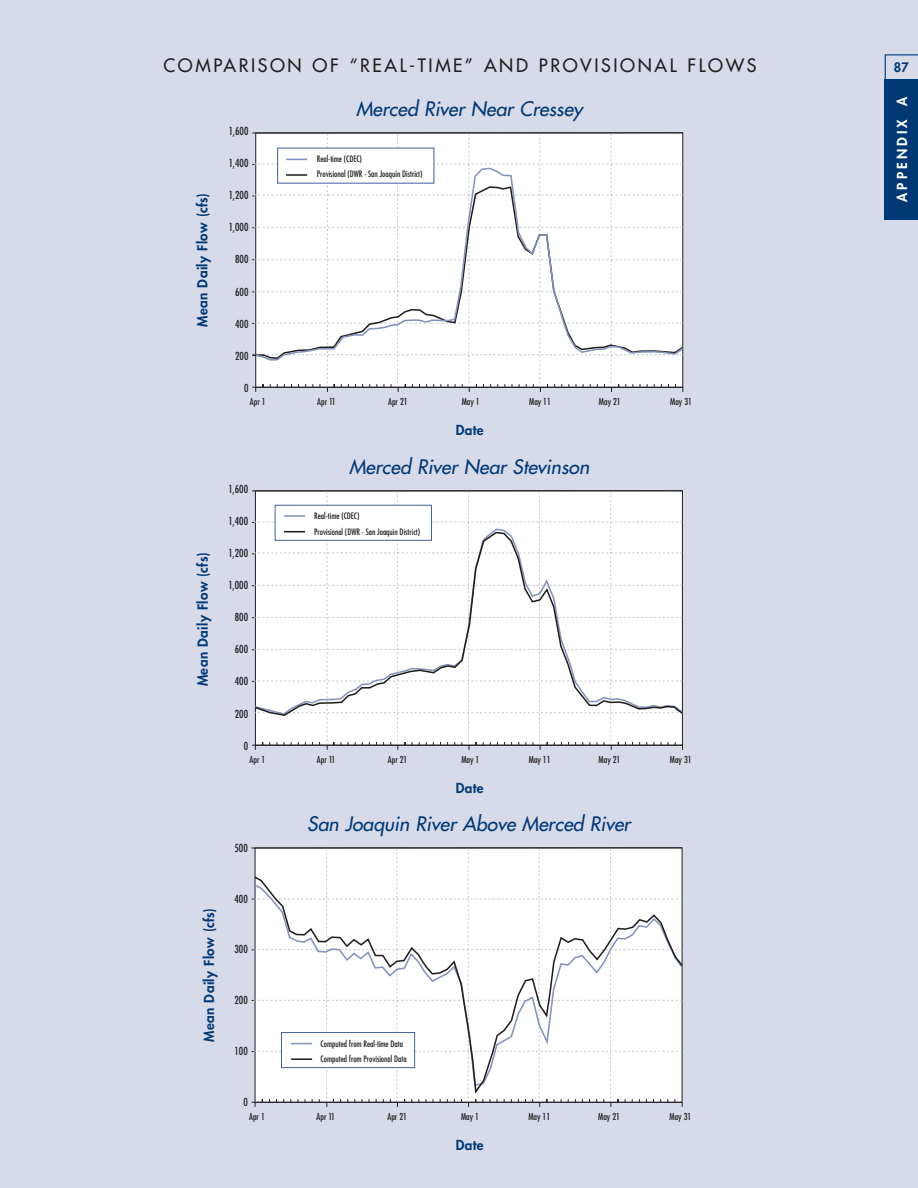
<style>
.page{position:relative;width:918px;height:1188px;background:#d7dae9}
.page>*{position:absolute;margin:0;border:0;box-sizing:border-box;transform-origin:0 0}
.t1{font:italic 19.5px "Futura";color:#003876}
.t2{font:18px "Futura";letter-spacing:.145em;color:#231f20}
.t3{font:800 13.5px "Futura";letter-spacing:.03em;color:#003876}
.t4{font:800 13.5px "Futura";letter-spacing:.23em;color:#fff}
.t5{font:800 12.75px "Futura";color:#003876}
.t6{font:condensed 10.8px "Futura";color:#231f20}
.t7{font:condensed 9.3px "Futura";color:#231f20}
.t8{font:condensed 8.7px/15.1px "Futura";color:#231f20}
</style>
<div class="page">
<svg style="left:885px;top:54px;width:33px;height:166px;background:#1e4e86"></svg>
<svg style="left:252px;top:133px;width:432px;height:259px;background:#f4f4f6"></svg>
<hr style="left:252px;top:490px;width:430px;height:1px;background:#231f20">
<svg style="left:252px;top:491px;width:431px;height:259px;background:#f6f6f7"></svg>
<hr style="left:284px;top:515px;width:21px;height:2px;background:#8592bb">
<svg style="left:252px;top:848px;width:431px;height:259px;background:#f5f5f6"></svg>
<h2 class="t2" style="left:163px;top:56px;width:595px">COMPARISON OF “REAL-TIME” AND PROVISIONAL FLOWS</h2>
<h3 class="t3" style="left:196px;top:327px;width:135px;rotate:-90deg">Mean Daily Flow (cfs)</h3>
<h3 class="t3" style="left:197px;top:686px;width:135px;rotate:-90deg">Mean Daily Flow (cfs)</h3>
<p class="t6" style="left:229px;top:126px;width:21px">1,600</p>
<p class="t6" style="left:229px;top:158px;width:21px">1,400</p>
<p class="t6" style="left:229px;top:190px;width:21px">1,200</p>
<p class="t6" style="left:229px;top:222px;width:21px">1,000</p>
<p class="t6" style="left:235px;top:255px;width:15px">800</p>
<p class="t6" style="left:235px;top:287px;width:15px">600</p>
<p class="t6" style="left:235px;top:319px;width:15px">400</p>
<p class="t6" style="left:235px;top:351px;width:15px">200</p>
<p class="t6" style="left:244px;top:383px;width:6px">0</p>
<h1 class="t1" style="left:356px;top:99px;width:228px">Merced River Near Cressey</h1>
<p class="t8" style="left:317px;top:152px;width:107px">Real-time (CDEC)<br>Provisional (DWR - San Joaquin District)</p>
<p class="t7" style="left:250px;top:397px;width:17px">Apr 1</p>
<p class="t7" style="left:317px;top:397px;width:20px">Apr 11</p>
<p class="t7" style="left:388px;top:397px;width:21px">Apr 21</p>
<p class="t7" style="left:462px;top:397px;width:20px">May 1</p>
<p class="t7" style="left:529px;top:397px;width:23px">May 11</p>
<p class="t7" style="left:599px;top:397px;width:23px">May 21</p>
<p class="t7" style="left:670px;top:397px;width:23px">May 31</p>
<h3 class="t3" style="left:456px;top:424px;width:29px">Date</h3>
<p class="t6" style="left:229px;top:484px;width:21px">1,600</p>
<p class="t6" style="left:229px;top:516px;width:21px">1,400</p>
<p class="t6" style="left:229px;top:548px;width:21px">1,200</p>
<p class="t6" style="left:229px;top:580px;width:21px">1,000</p>
<p class="t6" style="left:235px;top:612px;width:15px">800</p>
<p class="t6" style="left:235px;top:644px;width:15px">600</p>
<p class="t6" style="left:235px;top:677px;width:15px">400</p>
<p class="t6" style="left:235px;top:709px;width:15px">200</p>
<p class="t6" style="left:244px;top:741px;width:6px">0</p>
<h1 class="t1" style="left:349px;top:457px;width:242px">Merced River Near Stevinson</h1>
<p class="t8" style="left:314px;top:509px;width:107px">Real-time (CDEC)<br>Provisional (DWR - San Joaquin District)</p>
<p class="t7" style="left:250px;top:755px;width:17px">Apr 1</p>
<p class="t7" style="left:317px;top:755px;width:20px">Apr 11</p>
<p class="t7" style="left:388px;top:755px;width:21px">Apr 21</p>
<p class="t7" style="left:461px;top:755px;width:20px">May 1</p>
<p class="t7" style="left:529px;top:755px;width:23px">May 11</p>
<p class="t7" style="left:599px;top:755px;width:23px">May 21</p>
<p class="t7" style="left:670px;top:755px;width:23px">May 31</p>
<h3 class="t3" style="left:456px;top:781px;width:29px">Date</h3>
<p class="t6" style="left:234px;top:843px;width:15px">500</p>
<h1 class="t1" style="left:307px;top:815px;width:325px">San Joaquin River Above Merced River</h1>
<h3 class="t3" style="left:203px;top:1042px;width:135px;rotate:-90deg">Mean Daily Flow (cfs)</h3>
<p class="t6" style="left:234px;top:894px;width:15px">400</p>
<p class="t6" style="left:234px;top:944px;width:15px">300</p>
<p class="t6" style="left:234px;top:995px;width:15px">200</p>
<p class="t6" style="left:234px;top:1046px;width:15px">100</p>
<p class="t6" style="left:243px;top:1097px;width:6px">0</p>
<p class="t8" style="left:321px;top:1037px;width:88px">Computed from Real-time Data<br>Computed from Provisional Data</p>
<p class="t7" style="left:249px;top:1112px;width:17px">Apr 1</p>
<p class="t7" style="left:317px;top:1112px;width:20px">Apr 11</p>
<p class="t7" style="left:388px;top:1112px;width:21px">Apr 21</p>
<p class="t7" style="left:461px;top:1112px;width:20px">May 1</p>
<p class="t7" style="left:528px;top:1112px;width:23px">May 11</p>
<p class="t7" style="left:598px;top:1112px;width:23px">May 21</p>
<p class="t7" style="left:669px;top:1112px;width:23px">May 31</p>
<h3 class="t3" style="left:456px;top:1139px;width:29px">Date</h3>
<h3 class="t5" style="left:894px;top:61px;width:16px">87</h3>
<h3 class="t4" style="left:896px;top:202px;width:107px;rotate:-90deg">APPENDIX A</h3>
</div>
